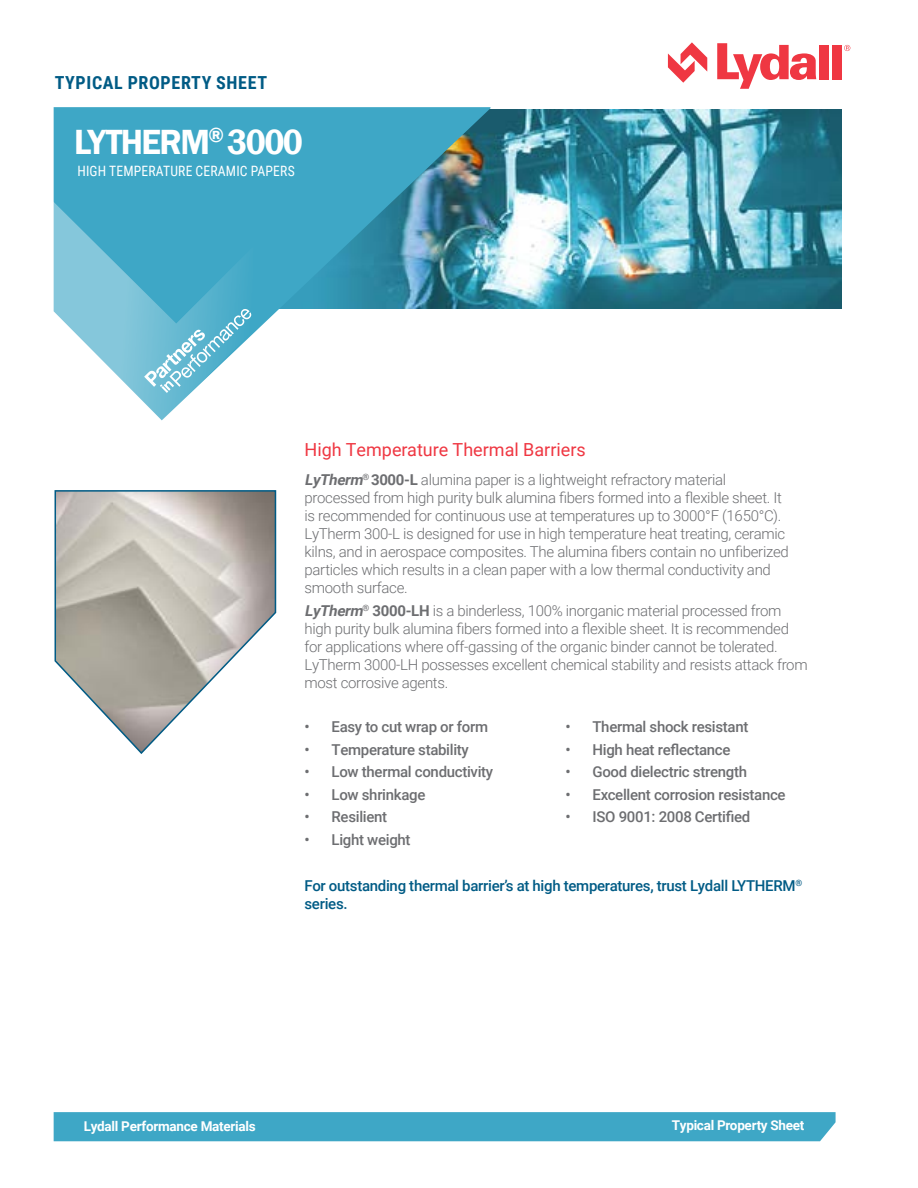
<style>
.page{position:relative;width:918px;height:1188px;background:#fff}
.page>*{position:absolute;margin:0;border:0;box-sizing:border-box;transform-origin:0 0}
.t1{font:600 36px "Franklin Gothic";letter-spacing:-.045em;color:#fff;scale:.95 1}
.t2{font:18px "Roboto";color:#ef3742}
.t3{font:700 18px "Roboto Condensed";letter-spacing:.035em;color:#005b85}
.t4{font:300 15px/18px "Roboto";letter-spacing:-.02em;color:#6d6e71}
.t5{font:500 15px "Roboto";letter-spacing:-.02em;color:#6d6e71}
.t6{font:500 15px/18px "Roboto";letter-spacing:-.02em;color:#005b85}
.t7{font:14.25px "Roboto Condensed";letter-spacing:.015em;color:#fff;scale:.95 1}
.t8{font:700 13.5px "Roboto";letter-spacing:-.02em;color:#fff}
.s1{font-weight:700;font-style:italic}
.s2{font-weight:700}
</style>
<div class="page">
<img style="left:491px;top:110px;width:350px;height:198px">
<svg style="left:717px;top:43px;width:99px;height:46px"></svg>
<div style="left:819px;top:45px;width:10px;height:34px;background:#ef3742"></div>
<div style="left:832px;top:45px;width:9px;height:34px;background:#ef3742"></div>
<svg style="left:668px;top:42px;width:39px;height:41px"></svg>
<svg style="left:844px;top:45px;width:6px;height:6px"></svg>
<div style="left:54px;top:1112px;width:782px;height:29px;background:#3ea7c6"></div>
<svg style="left:54px;top:107px;width:437px;height:226px;background:#4ea3bc"></svg>
<svg style="left:53px;top:174px;width:201px;height:247px;fill:#46aac8"></svg>
<svg style="left:144px;top:309px;width:107px;height:84px"></svg>
<svg style="left:54px;top:490px;width:223px;height:264px"></svg>
<p class="t3" style="left:55px;top:70px;width:214px">TYPICAL PROPERTY SHEET</p>
<h1 class="t1" style="left:74px;top:120px;width:242px">LYTHERM<sup>®</sup> 3000</h1>
<p class="t7" style="left:77px;top:161px;width:230px">HIGH TEMPERATURE CERAMIC PAPERS</p>
<p class="t2" style="left:305px;top:437px;width:283px">High Temperature Thermal Barriers</p>
<p class="t4" style="left:305px;top:470px;width:486px"><span class="s1">LyTherm</span><sup>®</sup> <span class="s2">3000-L</span> alumina paper is a lightweight refractory material processed from high purity bulk alumina fibers formed into a flexible sheet. It is recommended for continuous use at temperatures up to 3000°F (1650°C).<br>LyTherm 300-L is designed for use in high temperature heat treating, ceramic kilns, and in aerospace composites. The alumina fibers contain no unfiberized particles which results in a clean paper with a low thermal conductivity and smooth surface.</p>
<p class="t4" style="left:305px;top:601px;width:505px"><span class="s1">LyTherm</span><sup>®</sup> <span class="s2">3000-LH</span> is a binderless, 100% inorganic material processed from high purity bulk alumina fibers formed into a flexible sheet. It is recommended for applications where off-gassing of the organic binder cannot be tolerated.<br>LyTherm 3000-LH possesses excellent chemical stability and resists attack from most corrosive agents.</p>
<p class="t5" style="left:305px;top:716px;width:185px">• Easy to cut wrap or form</p>
<p class="t5" style="left:305px;top:739px;width:166px">• Temperature stability</p>
<p class="t5" style="left:305px;top:761px;width:190px">• Low thermal conductivity</p>
<p class="t5" style="left:305px;top:784px;width:122px">• Low shrinkage</p>
<p class="t5" style="left:305px;top:806px;width:84px">• Resilient</p>
<p class="t5" style="left:305px;top:829px;width:108px">• Light weight</p>
<p class="t5" style="left:566px;top:716px;width:184px">• Thermal shock resistant</p>
<p class="t5" style="left:566px;top:739px;width:167px">• High heat reflectance</p>
<p class="t5" style="left:566px;top:761px;width:183px">• Good dielectric strength</p>
<p class="t5" style="left:566px;top:784px;width:222px">• Excellent corrosion resistance</p>
<p class="t5" style="left:566px;top:806px;width:186px">• ISO 9001: 2008 Certified</p>
<p class="t6" style="left:305px;top:876px;width:499px">For outstanding thermal barrier’s at high temperatures, trust Lydall LYTHERM<sup>® </sup>series.</p>
<p class="t8" style="left:84px;top:1117px;width:173px">Lydall Performance Materials</p>
<p class="t8" style="left:672px;top:1116px;width:134px">Typical Property Sheet</p>
</div>
